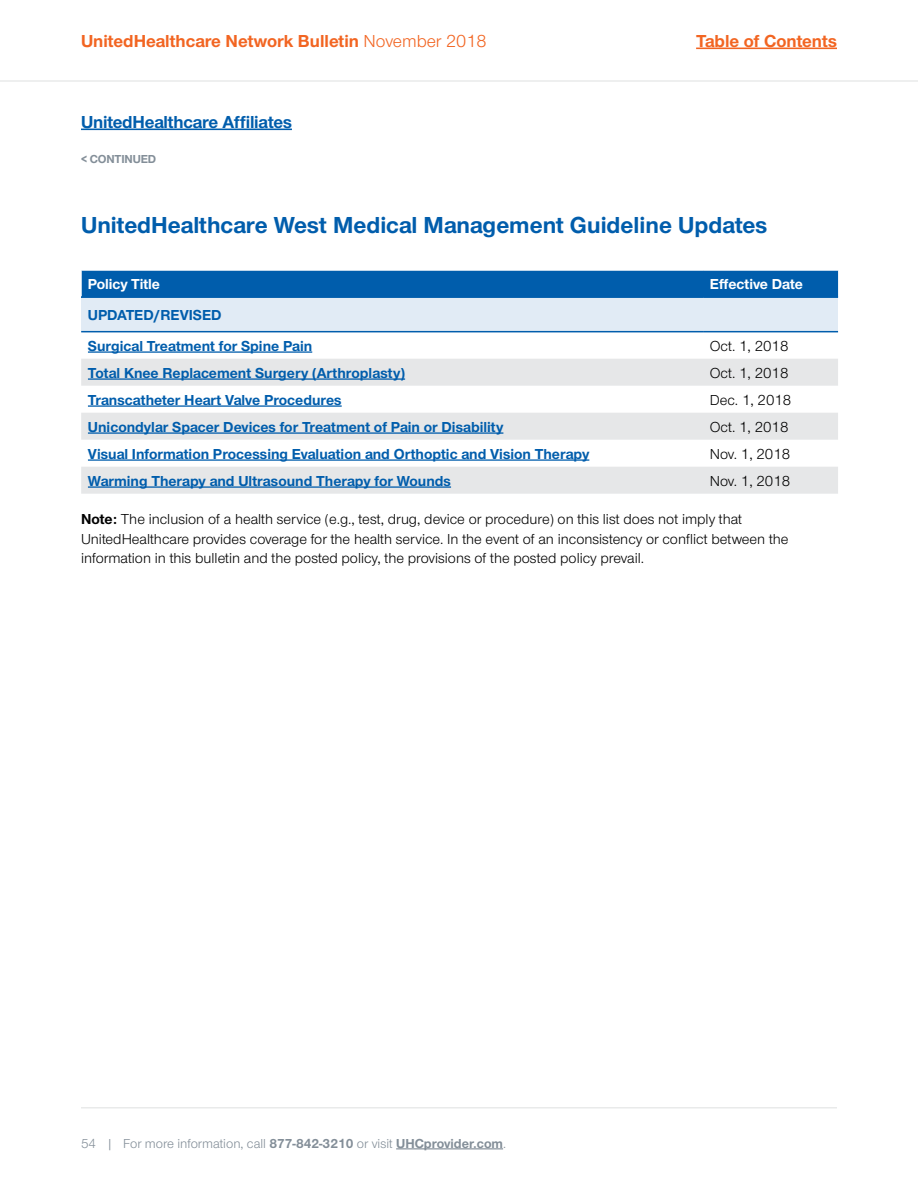
<style>
.page{position:relative;width:918px;height:1188px;background:#fff}
.page>*{position:absolute;margin:0;border:0;box-sizing:border-box;transform-origin:0 0}
.t1{font:700 24px "UHC Sans";color:#005dac}
.t2{font:700 18px "UHC Sans";color:#f26522}
.t3{font:700 18px "UHC Sans";letter-spacing:-.01em;color:#005dac}
.t4{font:15px/19.5px "UHC Sans";color:#000}
.t5{font:700 15px/30.3px "UHC Sans";color:#005dac}
.t6{font:700 15px "UHC Sans";letter-spacing:-.005em;color:#fff}
.t7{font:13.5px "UHC Sans";color:#838e98}
.t8{font:700 12px "UHC Sans";letter-spacing:-.01em;color:#838e98}
.s1{font-weight:400}
.s2{font-weight:700}
</style>
<div class="page">
<hr style="left:696px;top:48px;width:141px;height:1px;background:#f26522">
<hr style="left:0;top:80px;width:918px;height:2px;background:#e9eaea">
<hr style="left:396px;top:1148px;width:107px;height:1px;background:#838e98">
<hr style="left:81px;top:1107px;width:756px;height:1px;background:#e9eaea">
<hr style="left:81px;top:129px;width:211px;height:1px;background:#005dac">
<div style="left:81px;top:297px;width:757px;height:35px;background:#e1ebf5"></div>
<svg style="left:81px;top:359px;width:757px;height:135px;fill:#e6e7e8"></svg>
<hr style="left:81px;top:331px;width:622px;height:1px;background:#005dac">
<hr style="left:703px;top:331px;width:135px;height:1px;background:#005dac">
<div style="left:81px;top:270px;width:757px;height:26px;background:#005dac"></div>
<hr style="left:703px;top:270px;width:135px;height:1px;background:#fff">
<hr style="left:81px;top:296px;width:622px;height:2px;background:#005dac">
<hr style="left:703px;top:296px;width:135px;height:2px;background:#005dac">
<hr style="left:88px;top:351px;width:224px;height:2px;background:#005dac">
<hr style="left:88px;top:378px;width:317px;height:2px;background:#005dac">
<hr style="left:88px;top:405px;width:254px;height:2px;background:#005dac">
<hr style="left:88px;top:432px;width:415px;height:2px;background:#005dac">
<hr style="left:88px;top:459px;width:501px;height:2px;background:#005dac">
<hr style="left:88px;top:486px;width:363px;height:2px;background:#005dac">
<p class="t2" style="left:81px;top:28px;width:407px">UnitedHealthcare Network Bulletin <span class="s1">November 2018</span></p>
<p class="t2" style="left:696px;top:28px;width:142px">Table of Contents</p>
<p class="t3" style="left:81px;top:109px;width:212px">UnitedHealthcare Affiliates</p>
<p class="t8" style="left:81px;top:151px;width:77px">&lt; CONTINUED</p>
<h1 class="t1" style="left:81px;top:208px;width:688px">UnitedHealthcare West Medical Management Guideline Updates</h1>
<p class="t6" style="left:88px;top:274px;width:74px">Policy Title</p>
<p class="t6" style="left:710px;top:274px;width:95px">Effective Date</p>
<p class="t5" style="left:88px;top:300px;width:226px">UPDATED/REVISED<br>Surgical Treatment for Spine Pain</p>
<p class="t4" style="left:710px;top:335px;width:80px">Oct. 1, 2018</p>
<p class="t5" style="left:88px;top:357px;width:319px">Total Knee Replacement Surgery (Arthroplasty)</p>
<p class="t4" style="left:710px;top:362px;width:80px">Oct. 1, 2018</p>
<p class="t5" style="left:88px;top:384px;width:255px">Transcatheter Heart Valve Procedures</p>
<p class="t4" style="left:710px;top:389px;width:83px">Dec. 1, 2018</p>
<p class="t5" style="left:88px;top:411px;width:417px">Unicondylar Spacer Devices for Treatment of Pain or Disability</p>
<p class="t4" style="left:710px;top:416px;width:80px">Oct. 1, 2018</p>
<p class="t5" style="left:88px;top:438px;width:503px">Visual Information Processing Evaluation and Orthoptic and Vision Therapy</p>
<p class="t4" style="left:710px;top:443px;width:82px">Nov. 1, 2018</p>
<p class="t5" style="left:88px;top:465px;width:365px">Warming Therapy and Ultrasound Therapy for Wounds</p>
<p class="t4" style="left:710px;top:470px;width:82px">Nov. 1, 2018</p>
<p class="t4" style="left:81px;top:509px;width:709px"><span class="s2">Note:</span> The inclusion of a health service (e.g., test, drug, device or procedure) on this list does not imply that<br>UnitedHealthcare provides coverage for the health service. In the event of an inconsistency or conflict between the information in this bulletin and the posted policy, the provisions of the posted policy prevail.</p>
<p class="t7" style="left:81px;top:1134px;width:427px">54 | For more information, call <span class="s2">877-842-3210</span> or visit <span class="s2">UHCprovider.com</span>.</p>
</div>
